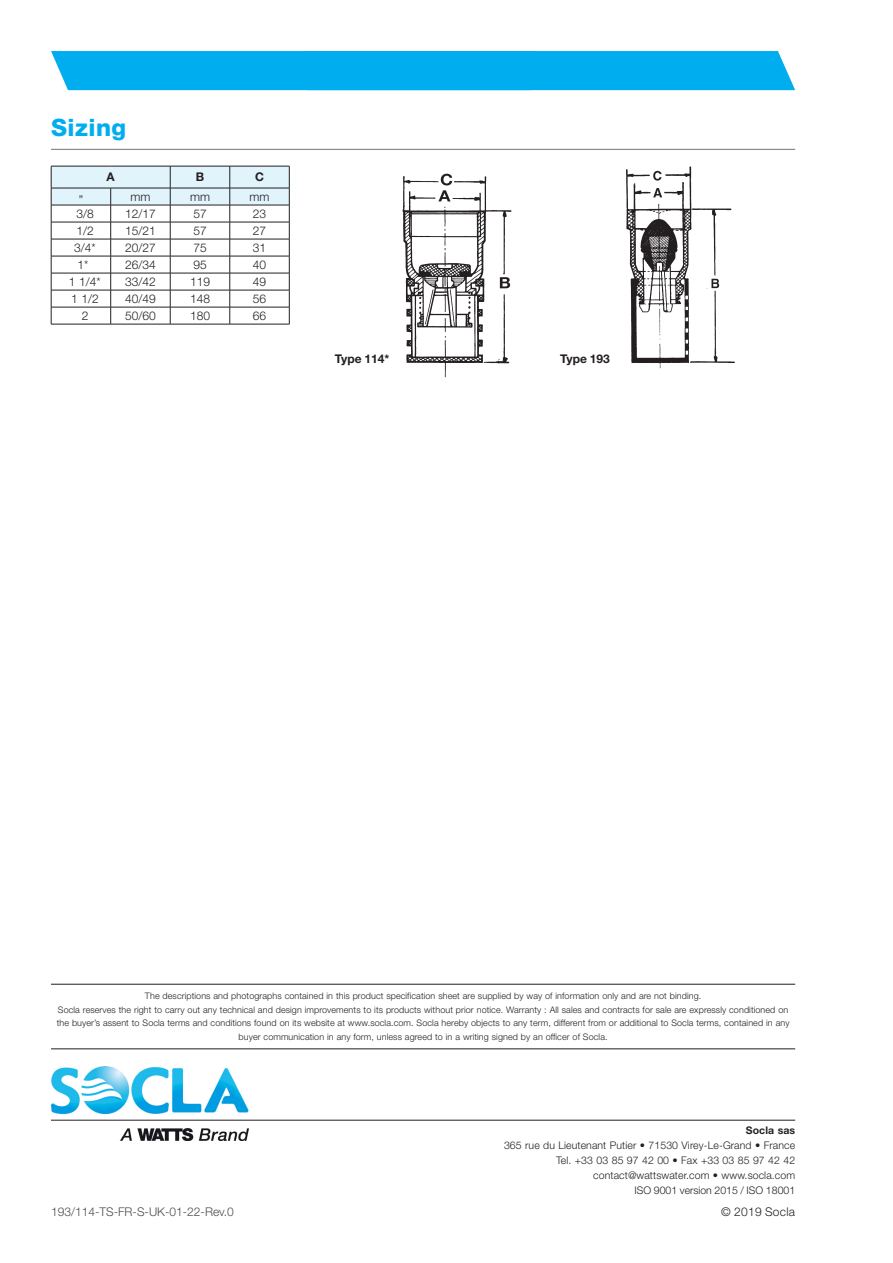
<style>
.page{position:relative;width:893px;height:1263px;background:#fff}
.page>*{position:absolute;margin:0;border:0;box-sizing:border-box;transform-origin:0 0}
.Normale{font:800 24px "Helvetica Neue LT Std";letter-spacing:.02em;color:#00aeef}
.Normal_e{font:300 12px "Helvetica Neue LT Std";color:#231f20}
.t1{font:300 12px "Helvetica Neue LT Std";color:#4b4c4d}
.Normal_e-2{font:700 12px "Helvetica Neue LT Std";color:#231f20}
.Normal_e-3{font:300 12px "Helvetica Neue LT Std";letter-spacing:.02em;color:#231f20}
.t2{font:300 10.5px/15px "Helvetica Neue LT Std";letter-spacing:.01em;color:#231f20;text-align:right}
.t3{font:700 10.5px "Helvetica Neue LT Std";letter-spacing:.01em;color:#231f20}
.t4{font:300 9px/13.5px "Helvetica Neue LT Std";letter-spacing:.01em;color:#231f20;text-align:center}
</style>
<div class="page">
<div style="left:51px;top:51px;width:744px;height:39px;background:#00aeef"></div>
<hr style="left:51px;top:984px;width:744px;height:1px;background:#231f20">
<hr style="left:51px;top:1048px;width:744px;height:1px;background:#231f20">
<img style="left:51px;top:1066px;width:197px;height:75px">
<hr style="left:51px;top:1120px;width:744px;height:1px;background:#231f20">
<hr style="left:51px;top:149px;width:744px;height:1px;background:#757679">
<img style="left:402px;top:173px;width:110px;height:205px">
<img style="left:626px;top:166px;width:109px;height:203px">
<svg style="left:51px;top:166px;width:239px;height:158px"></svg>
<hr style="left:51px;top:324px;width:60px;height:1px;background:#231f20">
<hr style="left:111px;top:324px;width:59px;height:1px;background:#231f20">
<hr style="left:170px;top:324px;width:60px;height:1px;background:#231f20">
<hr style="left:230px;top:324px;width:59px;height:1px;background:#231f20">
<p class="Normale" style="left:51px;top:113px;width:77px">Sizing</p>
<p class="Normal_e-2" style="left:107px;top:170px;width:10px">A</p>
<p class="Normal_e-2" style="left:196px;top:170px;width:10px">B</p>
<p class="Normal_e-2" style="left:255px;top:170px;width:10px">C</p>
<p class="Normal_e" style="left:79px;top:192px;width:6px">”</p>
<p class="Normal_e" style="left:130px;top:189px;width:21px">mm</p>
<p class="Normal_e" style="left:190px;top:189px;width:21px">mm</p>
<p class="Normal_e" style="left:250px;top:189px;width:21px">mm</p>
<p class="Normal_e" style="left:76px;top:206px;width:19px">3/8</p>
<p class="Normal_e" style="left:125px;top:206px;width:32px">12/17</p>
<p class="Normal_e" style="left:193px;top:206px;width:15px">57</p>
<p class="Normal_e" style="left:253px;top:206px;width:15px">23</p>
<p class="Normal_e" style="left:76px;top:223px;width:19px">1/2</p>
<p class="Normal_e" style="left:125px;top:223px;width:32px">15/21</p>
<p class="Normal_e" style="left:193px;top:223px;width:15px">57</p>
<p class="Normal_e" style="left:253px;top:223px;width:15px">27</p>
<p class="Normal_e" style="left:74px;top:240px;width:23px">3/4*</p>
<p class="Normal_e" style="left:125px;top:240px;width:32px">20/27</p>
<p class="Normal_e" style="left:193px;top:240px;width:15px">75</p>
<p class="Normal_e" style="left:253px;top:240px;width:15px">31</p>
<p class="Normal_e" style="left:78px;top:257px;width:12px">1*</p>
<p class="Normal_e" style="left:125px;top:257px;width:32px">26/34</p>
<p class="Normal_e" style="left:193px;top:257px;width:15px">95</p>
<p class="Normal_e" style="left:253px;top:257px;width:15px">40</p>
<p class="Normal_e" style="left:69px;top:274px;width:33px">1 1/4*</p>
<p class="Normal_e" style="left:125px;top:274px;width:32px">33/42</p>
<p class="Normal_e" style="left:190px;top:274px;width:22px">119</p>
<p class="Normal_e" style="left:253px;top:274px;width:15px">49</p>
<p class="Normal_e" style="left:71px;top:291px;width:29px">1 1/2</p>
<p class="Normal_e" style="left:125px;top:291px;width:32px">40/49</p>
<p class="Normal_e" style="left:190px;top:291px;width:22px">148</p>
<p class="Normal_e" style="left:253px;top:291px;width:15px">56</p>
<p class="Normal_e" style="left:82px;top:308px;width:8px">2</p>
<p class="Normal_e" style="left:125px;top:308px;width:32px">50/60</p>
<p class="Normal_e" style="left:190px;top:308px;width:22px">180</p>
<p class="Normal_e" style="left:253px;top:308px;width:15px">66</p>
<p class="Normal_e-2" style="left:335px;top:351px;width:56px">Type 114*</p>
<p class="Normal_e-2" style="left:560px;top:351px;width:51px">Type 193</p>
<p class="t4" style="left:57px;top:989px;width:734px">The descriptions and photographs contained in this product specification sheet are supplied by way of information only and are not binding.<br>Socla reserves the right to carry out any technical and design improvements to its products without prior notice. Warranty : All sales and contracts for sale are expressly conditioned on the buyer’s assent to Socla terms and conditions found on its website at www.socla.com. Socla hereby objects to any term, different from or additional to Socla terms, contained in any buyer communication in any form, unless agreed to in a writing signed by an officer of Socla.</p>
<p class="t1" style="left:51px;top:1204px;width:184px">193/114-TS-FR-S-UK-01-22-Rev.0</p>
<p class="t3" style="left:746px;top:1124px;width:51px">Socla sas</p>
<p class="t2" style="left:504px;top:1137px;width:293px">365 rue du Lieutenant Putier • 71530 Virey-Le-Grand • France Tel. +33 03 85 97 42 00 • Fax +33 03 85 97 42 42 contact@wattswater.com • www.socla.com<br>ISO 9001 version 2015 / ISO 18001</p>
<h2 class="Normal_e-3" style="left:721px;top:1204px;width:75px">© 2019 Socla</h2>
</div>
